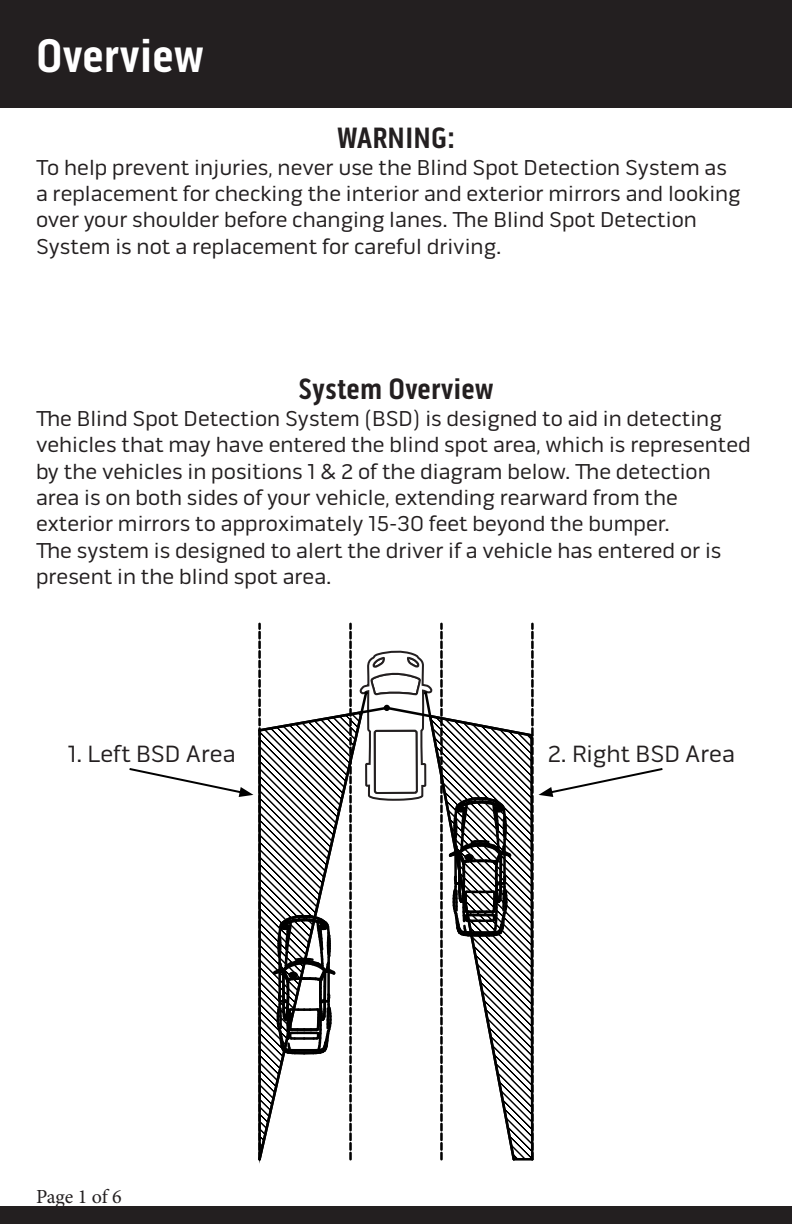
<style>
.page{position:relative;width:792px;height:1224px;background:#fff}
.page>*{position:absolute;margin:0;border:0;box-sizing:border-box;transform-origin:0 0}
.t1{font:700 48px "Pill Gothic 300 mg";color:#fff}
.t2{font:700 30px "Pill Gothic 300 mg";color:#231f20}
.t3{font:24px "Pill Gothic 600 mg";color:#231f20}
.t4{font:22px/26.4px "Pill Gothic 600 mg";color:#231f20}
.t5{font:20px "Minion Pro";letter-spacing:-.01em;color:#231f20}
</style>
<div class="page">
<div style="left:0;top:1206px;width:792px;height:18px;background:#231f20"></div>
<div style="left:0;top:0;width:792px;height:108px;background:#231f20"></div>
<svg style="left:129px;top:622px;width:534px;height:540px"></svg>
<p class="t1" style="left:36px;top:27px;width:170px">Overview</p>
<p class="t2" style="left:337px;top:120px;width:119px">WARNING:</p>
<p class="t4" style="left:36px;top:154px;width:706px">To help prevent injuries, never use the Blind Spot Detection System as a replacement for checking the interior and exterior mirrors and looking over your shoulder before changing lanes. The Blind Spot Detection System is not a replacement for careful driving.</p>
<p class="t2" style="left:298px;top:372px;width:197px">System Overview</p>
<p class="t4" style="left:36px;top:405px;width:716px">The Blind Spot Detection System (BSD) is designed to aid in detecting vehicles that may have entered the blind spot area, which is represented by the vehicles in positions 1 &amp; 2 of the diagram below. The detection area is on both sides of your vehicle, extending rearward from the exterior mirrors to approximately 15-30 feet beyond the bumper.<br>The system is designed to alert the driver if a vehicle has entered or is present in the blind spot area.</p>
<p class="t3" style="left:68px;top:740px;width:169px">1. Left BSD Area</p>
<p class="t3" style="left:548px;top:740px;width:189px">2. Right BSD Area</p>
<p class="t5" style="left:36px;top:1183px;width:87px">Page 1 of 6</p>
</div>
